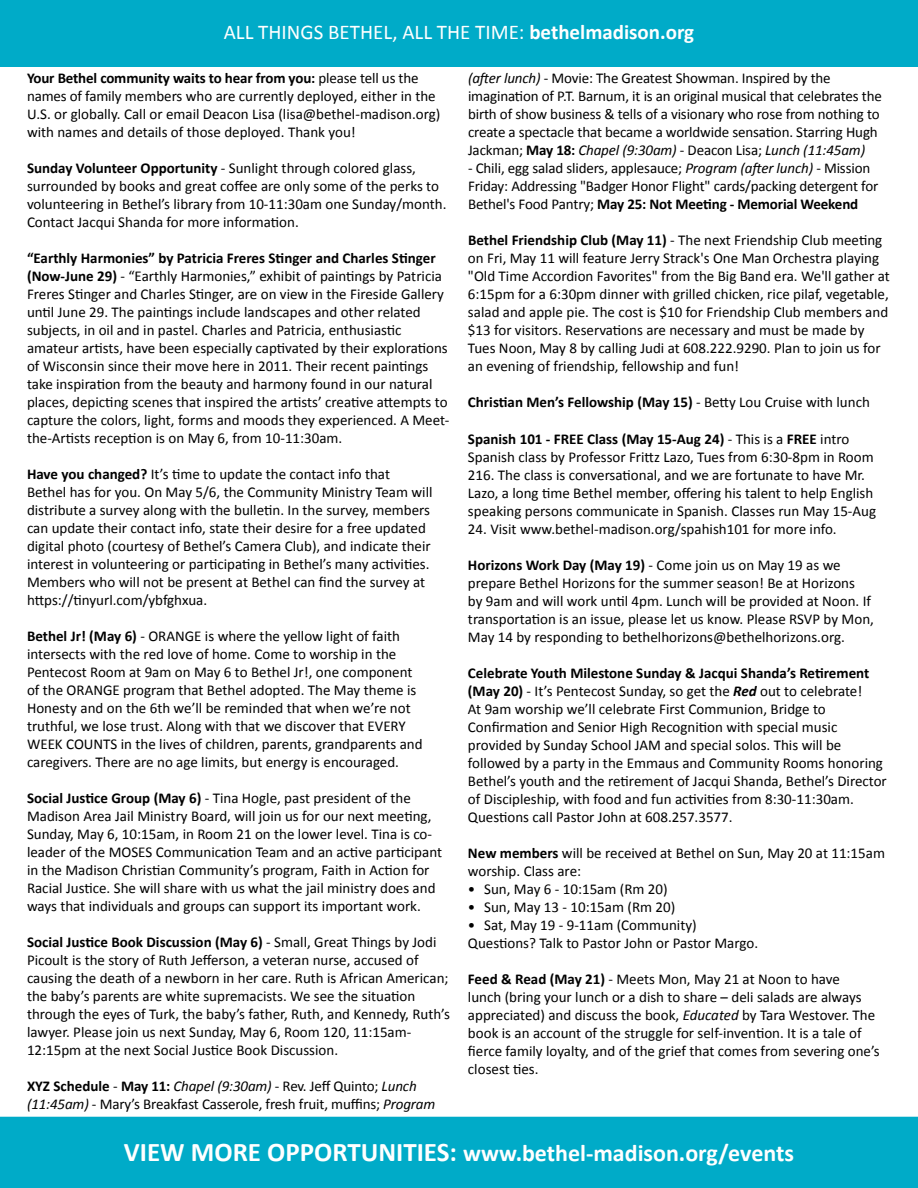
<style>
.page{position:relative;width:918px;height:1188px;background:#fff}
.page>*{position:absolute;margin:0;border:0;box-sizing:border-box;transform-origin:0 0}
.t1{font:700 24px "Calibri";color:#fff}
.t2{font:21px "Calibri";color:#fff}
.t3{font:15px/18px "Calibri";color:#000}
.t4{font:700 15px "Calibri";color:#000}
.s1{font-weight:700}
.s2{font-style:italic}
.s3{font-weight:400}
.s4{font-weight:700;font-style:italic}
.s5{font-size:27px}
</style>
<div class="page">
<div style="left:0;top:0;width:918px;height:66px;background:#00abc8"></div>
<div style="left:0;top:1117px;width:918px;height:71px;background:#00abc8"></div>
<h2 class="t2" style="left:224px;top:19px;width:472px">ALL THINGS BETHEL, ALL THE TIME: <span class="s1">bethelmadison.org</span></h2>
<p class="t3" style="left:27px;top:69px;width:415px"><span class="s1">Your Bethel community waits to hear from you:</span> please tell us the names of family members who are currently deployed, either in the U.S. or globally. Call or email Deacon Lisa (lisa@bethel-madison.org) with names and details of those deployed. Thank you!</p>
<p class="t3" style="left:27px;top:159px;width:421px"><span class="s1">Sunday Volunteer Opportunity</span> - Sunlight through colored glass, surrounded by books and great coffee are only some of the perks to volunteering in Bethel’s library from 10-11:30am one Sunday/month.<br>Contact Jacqui Shanda for more information.</p>
<p class="t3" style="left:27px;top:249px;width:424px"><span class="s1">“Earthly Harmonies” by Patricia Freres Stinger and Charles Stinger (Now-June 29)</span> - “Earthly Harmonies,” exhibit of paintings by Patricia Freres Stinger and Charles Stinger, are on view in the Fireside Gallery until June 29. The paintings include landscapes and other related subjects, in oil and in pastel. Charles and Patricia, enthusiastic amateur artists, have been especially captivated by their explorations of Wisconsin since their move here in 2011. Their recent paintings take inspiration from the beauty and harmony found in our natural places, depicting scenes that inspired the artists’ creative attempts to capture the colors, light, forms and moods they experienced. A Meet&shy;the-Artists reception is on May 6, from 10-11:30am.</p>
<p class="t3" style="left:27px;top:465px;width:407px"><span class="s1">Have you changed?</span> It’s time to update the contact info that Bethel has for you. On May 5/6, the Community Ministry Team will distribute a survey along with the bulletin. In the survey, members can update their contact info, state their desire for a free updated digital photo (courtesy of Bethel’s Camera Club), and indicate their interest in volunteering or participating in Bethel’s many activities.<br>Members who will not be present at Bethel can find the survey at https://tinyurl.com/ybfghxua.</p>
<p class="t3" style="left:27px;top:627px;width:397px"><span class="s1">Bethel Jr! (May 6)</span> - ORANGE is where the yellow light of faith intersects with the red love of home. Come to worship in the Pentecost Room at 9am on May 6 to Bethel Jr!, one component of the ORANGE program that Bethel adopted. The May theme is Honesty and on the 6th we’ll be reminded that when we’re not truthful, we lose trust. Along with that we discover that EVERY WEEK COUNTS in the lives of children, parents, grandparents and caregivers. There are no age limits, but energy is encouraged.</p>
<p class="t3" style="left:27px;top:789px;width:417px"><span class="s1">Social Justice Group (May 6)</span> - Tina Hogle, past president of the Madison Area Jail Ministry Board, will join us for our next meeting, Sunday, May 6, 10:15am, in Room 21 on the lower level. Tina is co&shy;leader of the MOSES Communication Team and an active participant in the Madison Christian Community’s program, Faith in Action for Racial Justice. She will share with us what the jail ministry does and ways that individuals and groups can support its important work.</p>
<p class="t3" style="left:27px;top:933px;width:425px"><span class="s1">Social Justice Book Discussion (May 6)</span> - Small, Great Things by Jodi Picoult is the story of Ruth Jefferson, a veteran nurse, accused of causing the death of a newborn in her care. Ruth is African American; the baby’s parents are white supremacists. We see the situation through the eyes of Turk, the baby’s father, Ruth, and Kennedy, Ruth’s lawyer. Please join us next Sunday, May 6, Room 120, 11:15am-12:15pm at the next Social Justice Book Discussion.</p>
<p class="t3" style="left:27px;top:1077px;width:410px"><span class="s1">XYZ Schedule</span> - <span class="s1">May 11:</span> <span class="s2">Chapel (9:30am)</span> - Rev. Jeff Quinto; <span class="s2">Lunch (11:45am)</span> - Mary’s Breakfast Casserole, fresh fruit, muffins; <span class="s2">Program</span></p>
<p class="t3" style="left:468px;top:68px;width:415px"><span class="s2">(after lunch)</span> - Movie: The Greatest Showman. Inspired by the imagination of P.T. Barnum, it is an original musical that celebrates the birth of show business &amp; tells of a visionary who rose from nothing to create a spectacle that became a worldwide sensation. Starring Hugh Jackman; <span class="s1">May 18:</span> <span class="s2">Chapel (9:30am)</span> - Deacon Lisa; <span class="s2">Lunch (11:45am)</span></p>
<p class="t3" style="left:468px;top:158px;width:412px">- Chili, egg salad sliders, applesauce; <span class="s2">Program (after lunch)</span> - Mission<br>Friday: Addressing "Badger Honor Flight" cards/packing detergent for<br>Bethel's Food Pantry; <span class="s1">May 25: Not Meeting - Memorial Weekend</span></p>
<p class="t3" style="left:468px;top:230px;width:423px"><span class="s1">Bethel Friendship Club (May 11)</span> - The next Friendship Club meeting on Fri, May 11 will feature Jerry Strack's One Man Orchestra playing "Old Time Accordion Favorites" from the Big Band era. We'll gather at 6:15pm for a 6:30pm dinner with grilled chicken, rice pilaf, vegetable, salad and apple pie. The cost is $10 for Friendship Club members and $13 for visitors. Reservations are necessary and must be made by Tues Noon, May 8 by calling Judi at 608.222.9290. Plan to join us for an evening of friendship, fellowship and fun!</p>
<p class="t4" style="left:468px;top:391px;width:403px">Christian Men’s Fellowship (May 15) <span class="s3">- Betty Lou Cruise with lunch</span></p>
<p class="t3" style="left:468px;top:430px;width:410px"><span class="s1">Spanish 101 - FREE Class (May 15-Aug 24)</span> - This is a <span class="s1">FREE</span> intro Spanish class by Professor Frittz Lazo, Tues from 6:30-8pm in Room 216. The class is conversational, and we are fortunate to have Mr.<br>Lazo, a long time Bethel member, offering his talent to help English speaking persons communicate in Spanish. Classes run May 15-Aug</p>
<p class="t3" style="left:468px;top:520px;width:370px">24. Visit www.bethel-madison.org/spahish101 for more info.</p>
<p class="t3" style="left:468px;top:556px;width:407px"><span class="s1">Horizons Work Day (May 19)</span> - Come join us on May 19 as we prepare Bethel Horizons for the summer season! Be at Horizons<br>by 9am and will work until 4pm. Lunch will be provided at Noon. If transportation is an issue, please let us know. Please RSVP by Mon, May 14 by responding to bethelhorizons@bethelhorizons.org.</p>
<p class="t3" style="left:468px;top:664px;width:420px"><span class="s1">Celebrate Youth Milestone Sunday &amp; Jacqui Shanda’s Retirement (May 20)</span> - It’s Pentecost Sunday, so get the <span class="s4">Red</span> out to celebrate!<br>At 9am worship we’ll celebrate First Communion, Bridge to Confirmation and Senior High Recognition with special music provided by Sunday School JAM and special solos. This will be followed by a party in the Emmaus and Community Rooms honoring Bethel’s youth and the retirement of Jacqui Shanda, Bethel’s Director of Discipleship, with food and fun activities from 8:30-11:30am.<br>Questions call Pastor John at 608.257.3577.</p>
<p class="t3" style="left:468px;top:844px;width:419px"><span class="s1">New members</span> will be received at Bethel on Sun, May 20 at 11:15am worship. Class are:</p>
<p class="t3" style="left:468px;top:880px;width:201px">• Sun, May 6 - 10:15am (Rm 20)</p>
<p class="t3" style="left:468px;top:898px;width:209px">• Sun, May 13 - 10:15am (Rm 20)</p>
<p class="t3" style="left:468px;top:916px;width:292px">• Sat, May 19 - 9-11am (Community)<br>Questions? Talk to Pastor John or Pastor Margo.</p>
<p class="t3" style="left:468px;top:970px;width:413px"><span class="s1">Feed &amp; Read (May 21)</span> - Meets Mon, May 21 at Noon to have<br>lunch (bring your lunch or a dish to share – deli salads are always appreciated) and discuss the book, <span class="s2">Educated</span> by Tara Westover. The book is an account of the struggle for self-invention. It is a tale of fierce family loyalty, and of the grief that comes from severing one’s closest ties.</p>
<h1 class="t1" style="left:124px;top:1136px;width:672px"><span class="s5">VIEW MORE OPPORTUNITIES:</span> www.bethel-madison.org/events</h1>
</div>
